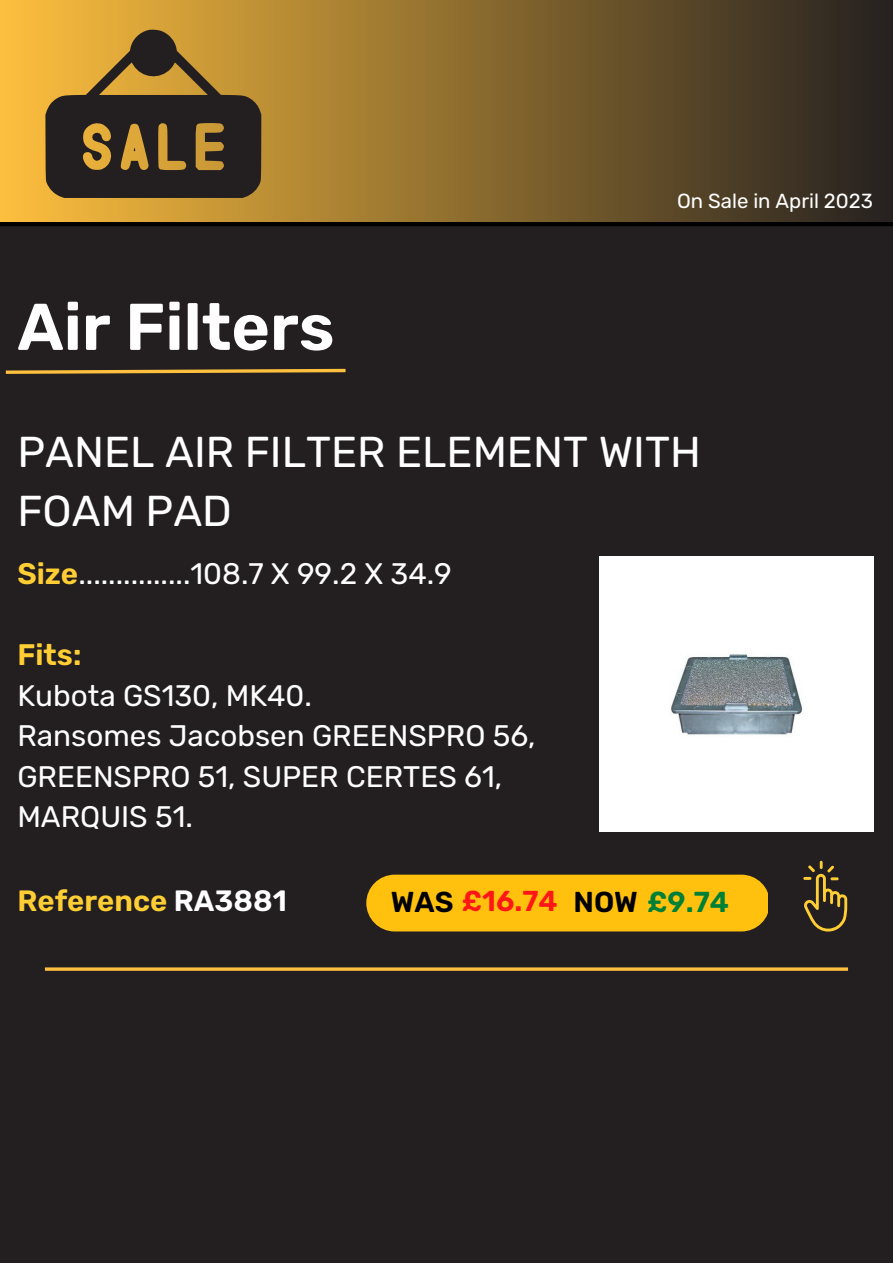
<style>
.page{position:relative;width:893px;height:1264px;background:#fff}
.page>*{position:absolute;margin:0;border:0;box-sizing:border-box;transform-origin:0 0}
.t1{font:600 66px "Rubik";color:#fefefe}
.t2{font:43.2px/59.6px "Rubik";color:#fefefe}
.t3{font:29.7px/40.5px "Rubik";color:#fefefe}
.t4{font:600 29.7px "Rubik";color:#ffce34}
.t5{font:600 29.4px "Rubik";color:#ffce34}
.t6{font:600 28.8px "Rubik";color:#000}
.t7{font:20.4px "Rubik";color:#fefefe}
.s1{font-weight:600;color:#ffce34}
.s2{color:#fff}
.s3{color:#ff1616}
.s4{color:#008037}
</style>
<div class="page">
<div style="left:0;top:0;width:892px;height:1262px;background:#231f20"></div>
<div style="left:0;top:217px;width:892px;height:9px;background:#000"></div>
<div style="left:0;top:0;width:892px;height:222px;background:linear-gradient(to right,#febf3e,#262120)"></div>
<svg style="left:45px;top:29px;width:216px;height:169px"></svg>
<svg style="left:5px;top:368px;width:341px;height:6px"></svg>
<img style="left:599px;top:556px;width:274px;height:275px">
<div style="left:366px;top:874px;width:402px;height:57px;background:#ffc10e"></div>
<hr style="left:45px;top:967px;width:803px;height:3px;background:#ffc03e">
<svg style="left:803px;top:860px;width:44px;height:71px"></svg>
<h1 class="t1" style="left:17px;top:288px;width:319px">Air Filters</h1>
<p class="t7" style="left:677px;top:189px;width:197px">On Sale in April 2023</p>
<h2 class="t2" style="left:17px;top:422px;width:685px">PANEL AIR FILTER ELEMENT WITH<br>FOAM PAD</h2>
<p class="t3" style="left:17px;top:553px;width:436px"><span class="s1">Size</span>...............108.7 X 99.2 X 34.9</p>
<p class="t4" style="left:17px;top:637px;width:66px">Fits:</p>
<p class="t3" style="left:17px;top:675px;width:519px">Kubota GS130, MK40.<br>Ransomes Jacobsen GREENSPRO 56,<br>GREENSPRO 51, SUPER CERTES 61,<br>MARQUIS 51.</p>
<p class="t5" style="left:17px;top:883px;width:271px">Reference <span class="s2">RA3881</span></p>
<p class="t6" style="left:391px;top:884px;width:340px">WAS <span class="s3">£16.74</span> NOW <span class="s4">£9.74</span></p>
</div>
